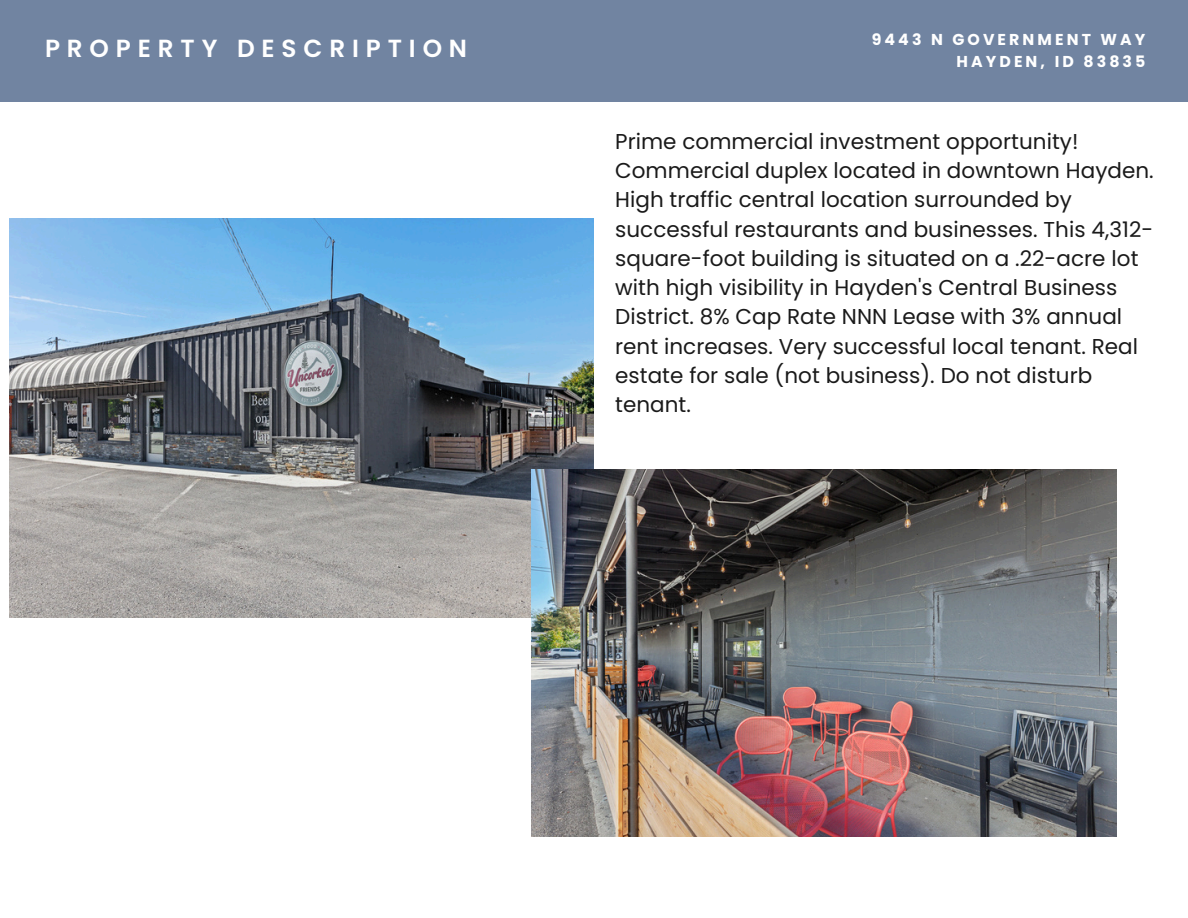
<style>
.page{position:relative;width:1188px;height:918px;background:#fff}
.page>*{position:absolute;margin:0;border:0;box-sizing:border-box;transform-origin:0 0}
.t1{font:600 24.75px "Poppins";letter-spacing:.275em;color:#fff}
.t2{font:21.45px/29.2px "Poppins";letter-spacing:.005em;color:#1a1a1a}
.t3{font:700 15.75px/22.5px "Poppins";letter-spacing:.195em;color:#fff;text-align:right}
</style>
<div class="page">
<img style="left:9px;top:218px;width:585px;height:400px">
<div style="left:0;top:0;width:1188px;height:101px;background:#7184a1"></div>
<img style="left:531px;top:470px;width:585px;height:366px">
<h2 class="t1" style="left:45px;top:31px;width:424px">PROPERTY DESCRIPTION</h2>
<p class="t3" style="left:872px;top:28px;width:275px">9443 N GOVERNMENT WAY<br>HAYDEN, ID 83835</p>
<h1 class="t2" style="left:615px;top:127px;width:540px">Prime commercial investment opportunity!<br>Commercial duplex located in downtown Hayden.<br>High traffic central location surrounded by successful restaurants and businesses. This 4,312- square-foot building is situated on a .22-acre lot with high visibility in Hayden's Central Business District. 8% Cap Rate NNN Lease with 3% annual rent increases. Very successful local tenant. Real estate for sale (not business). Do not disturb tenant.</h1>
</div>
